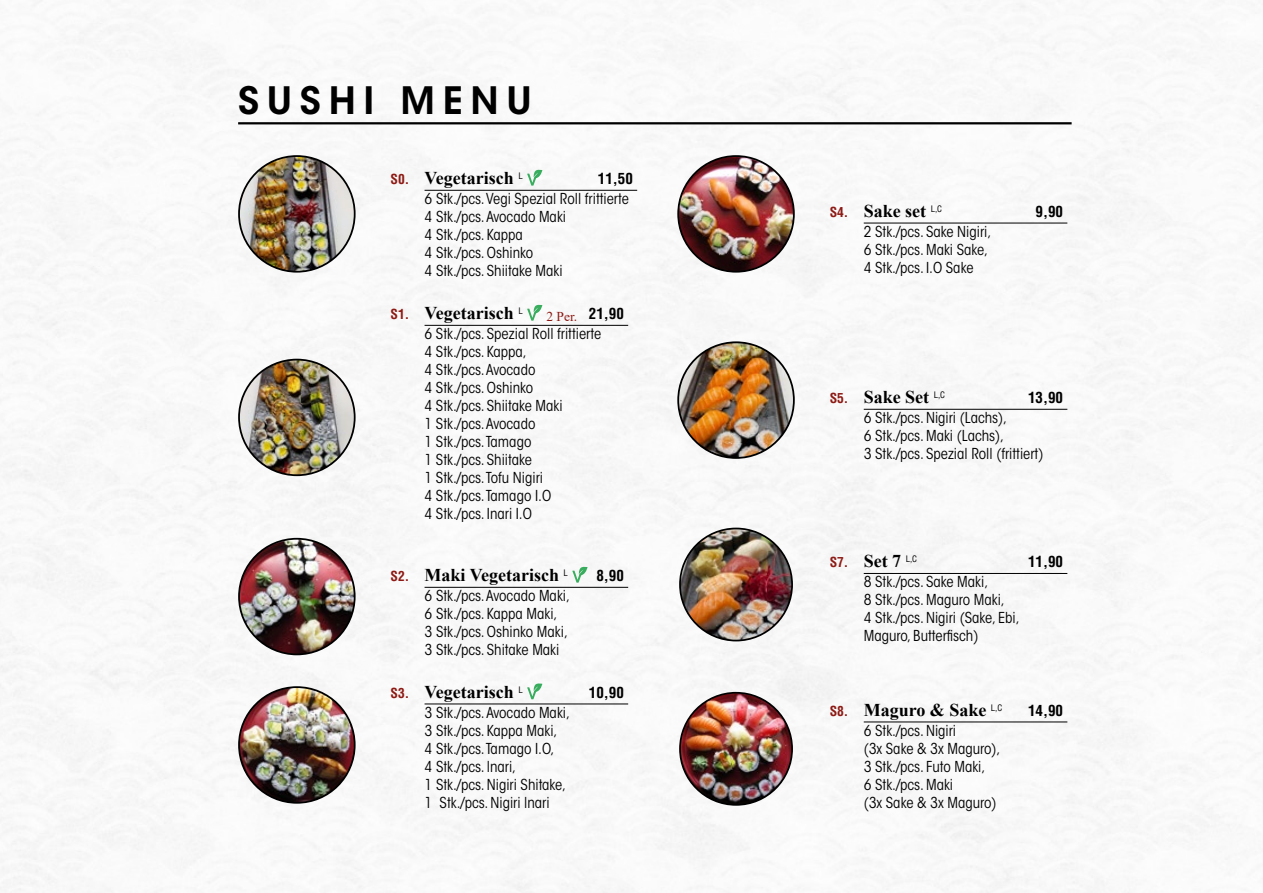
<style>
.page{position:relative;width:1263px;height:893px;background:#fff}
.page>*{position:absolute;margin:0;border:0;box-sizing:border-box;transform-origin:0 0}
.t1{font:600 37.5px "ITC Avant Garde Std";letter-spacing:.205em;color:#000}
.t2{font:700 18px "Times New Roman";color:#000}
.t3{font:condensed 15px/18px "ITC Avant Garde Std";color:#000}
.t4{font:700 condensed 15px "Helvetica LT Std";color:#000}
.t5{font:13.5px "Times New Roman";color:#8d1a14}
.s1{font-family:"Helvetica LT Std";font-stretch:condensed;font-size:13.5px;color:#8d1a14}
.s2{font-family:"Helvetica LT Std";font-weight:700;font-stretch:condensed;font-size:15px;color:#000}
</style>
<div class="page">
<img style="left:0;top:0;width:1263px;height:893px">
<hr style="left:425px;top:325px;width:203px;height:1px;background:#000">
<svg style="left:527px;top:304px;width:15px;height:17px"></svg>
<img style="left:239px;top:360px;width:116px;height:115px;border-radius:58px">
<div style="left:238px;top:359px;width:118px;height:117px;border:2px solid #000;border-radius:50%"></div>
<hr style="left:425px;top:704px;width:203px;height:1px;background:#000">
<svg style="left:527px;top:682px;width:15px;height:17px"></svg>
<img style="left:239px;top:687px;width:116px;height:116px;border-radius:57px">
<div style="left:238px;top:686px;width:118px;height:118px;border:2px solid #000;border-radius:50%"></div>
<hr style="left:425px;top:587px;width:203px;height:1px;background:#000">
<svg style="left:572px;top:566px;width:16px;height:17px"></svg>
<img style="left:239px;top:539px;width:116px;height:115px;border-radius:58px">
<div style="left:238px;top:538px;width:118px;height:117px;border:2px solid #000;border-radius:50%"></div>
<hr style="left:864px;top:223px;width:203px;height:1px;background:#000">
<img style="left:678px;top:156px;width:116px;height:116px;border-radius:57px">
<div style="left:677px;top:155px;width:118px;height:118px;border:2px solid #000;border-radius:50%"></div>
<hr style="left:238px;top:122px;width:833px;height:2px;background:#000">
<hr style="left:864px;top:722px;width:203px;height:1px;background:#000">
<img style="left:680px;top:693px;width:112px;height:112px;border-radius:56px">
<div style="left:679px;top:692px;width:114px;height:114px;border:2px solid #000;border-radius:50%"></div>
<hr style="left:864px;top:573px;width:203px;height:1px;background:#000">
<img style="left:680px;top:528px;width:112px;height:113px;border-radius:56px">
<div style="left:679px;top:528px;width:114px;height:113px;border:2px solid #000;border-radius:50%"></div>
<hr style="left:864px;top:409px;width:203px;height:1px;background:#000">
<img style="left:678px;top:342px;width:116px;height:116px;border-radius:58px">
<div style="left:677px;top:341px;width:118px;height:118px;border:2px solid #000;border-radius:50%"></div>
<hr style="left:425px;top:190px;width:212px;height:1px;background:#000">
<svg style="left:527px;top:169px;width:15px;height:17px"></svg>
<img style="left:239px;top:156px;width:116px;height:116px;border-radius:58px">
<div style="left:238px;top:155px;width:118px;height:118px;border:2px solid #000;border-radius:50%"></div>
<h1 class="t1" style="left:238px;top:76px;width:295px">SUSHI MENU</h1>
<p class="t2" style="left:390px;top:165px;width:134px"><span class="s1">S0.</span> Vegetarisch <sup>L</sup></p>
<p class="t4" style="left:598px;top:169px;width:36px">11,50</p>
<p class="t3" style="left:425px;top:190px;width:206px">6 Stk./pcs. Vegi Spezial Roll frittierte<br>4 Stk./pcs. Avocado Maki<br>4 Stk./pcs. Kappa<br>4 Stk./pcs. Oshinko<br>4 Stk./pcs. Shiitake Maki</p>
<p class="t2" style="left:390px;top:300px;width:134px"><span class="s1">S1.</span> Vegetarisch <sup>L</sup></p>
<p class="t5" style="left:546px;top:307px;width:79px">2 Per. <span class="s2">21,90</span></p>
<p class="t3" style="left:425px;top:325px;width:178px">6 Stk./pcs. Spezial Roll frittierte<br>4 Stk./pcs. Kappa,<br>4 Stk./pcs. Avocado<br>4 Stk./pcs. Oshinko<br>4 Stk./pcs. Shiitake Maki<br>1 Stk./pcs. Avocado<br>1 Stk./pcs. Tamago<br>1 Stk./pcs. Shiitake<br>1 Stk./pcs. Tofu Nigiri<br>4 Stk./pcs. Tamago I.O<br>4 Stk./pcs. Inari I.O</p>
<p class="t2" style="left:390px;top:562px;width:179px"><span class="s1">S2.</span> Maki Vegetarisch <sup>L</sup></p>
<p class="t4" style="left:596px;top:566px;width:29px">8,90</p>
<p class="t3" style="left:425px;top:587px;width:147px">6 Stk./pcs. Avocado Maki,<br>6 Stk./pcs. Kappa Maki,<br>3 Stk./pcs. Oshinko Maki,<br>3 Stk./pcs. Shitake Maki</p>
<p class="t2" style="left:390px;top:679px;width:134px"><span class="s1">S3.</span> Vegetarisch <sup>L</sup></p>
<p class="t4" style="left:589px;top:683px;width:36px">10,90</p>
<p class="t3" style="left:425px;top:704px;width:147px">3 Stk./pcs. Avocado Maki,<br>3 Stk./pcs. Kappa Maki,<br>4 Stk./pcs. Tamago I.O,<br>4 Stk./pcs. lnari,<br>1 Stk./pcs. Nigiri Shitake,<br>1 Stk./pcs. Nigiri lnari</p>
<p class="t2" style="left:830px;top:198px;width:114px"><span class="s1">S4.</span> Sake set <sup>L,C</sup></p>
<p class="t4" style="left:1036px;top:202px;width:29px">9,90</p>
<p class="t3" style="left:864px;top:223px;width:129px">2 Stk./pcs. Sake Nigiri,<br>6 Stk./pcs. Maki Sake,<br>4 Stk./pcs. I.O Sake</p>
<p class="t2" style="left:830px;top:384px;width:117px"><span class="s1">S5.</span> Sake Set <sup>L,C</sup></p>
<p class="t4" style="left:1028px;top:388px;width:36px">13,90</p>
<p class="t3" style="left:864px;top:409px;width:181px">6 Stk./pcs. Nigiri (Lachs),<br>6 Stk./pcs. Maki (Lachs),<br>3 Stk./pcs. Spezial Roll (frittiert)</p>
<p class="t2" style="left:830px;top:548px;width:89px"><span class="s1">S7.</span> Set 7 <sup>L,C</sup></p>
<p class="t4" style="left:1028px;top:552px;width:36px">11,90</p>
<p class="t3" style="left:864px;top:573px;width:157px">8 Stk./pcs. Sake Maki,<br>8 Stk./pcs. Maguro Maki,<br>4 Stk./pcs. Nigiri (Sake, Ebi,<br>Maguro, Butterfisch)</p>
<p class="t2" style="left:830px;top:697px;width:174px"><span class="s1">S8.</span> Maguro &amp; Sake <sup>L,C</sup></p>
<p class="t4" style="left:1028px;top:701px;width:36px">14,90</p>
<p class="t3" style="left:864px;top:722px;width:138px">6 Stk./pcs. Nigiri<br>(3x Sake &amp; 3x Maguro),<br>3 Stk./pcs. Futo Maki,<br>6 Stk./pcs. Maki<br>(3x Sake &amp; 3x Maguro)</p>
</div>
